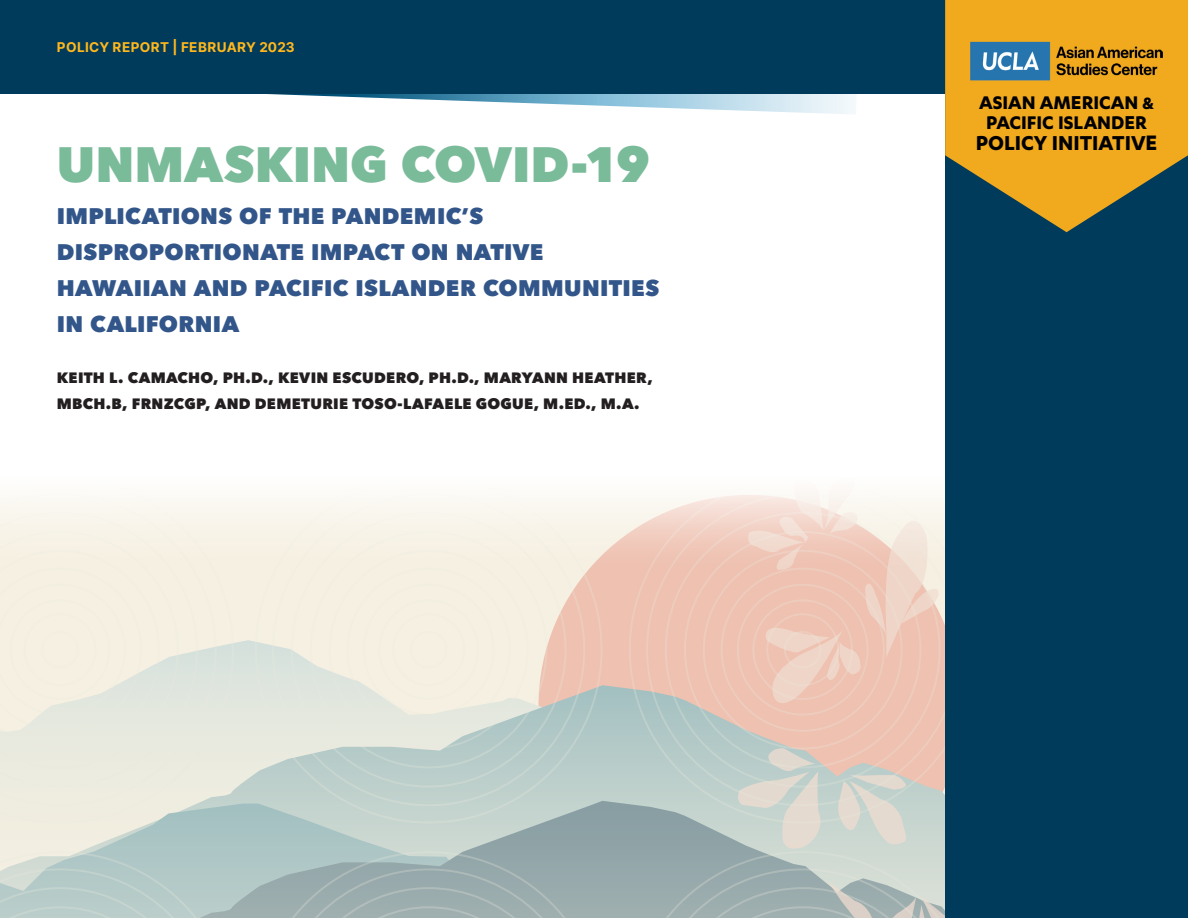
<style>
.page{position:relative;width:1188px;height:918px;background:#fff}
.page>*{position:absolute;margin:0;border:0;box-sizing:border-box;transform-origin:0 0}
._0a_chapter_title{font:800 49.5px "Avenir Next";color:#7abb99}
.t1{font:700 23.4px "Karbon";color:#000}
._0b_chapter_sub{font:800 22.5px/36px "Avenir Next";letter-spacing:.015em;color:#32568a}
.t2{font:700 21.3px/19.6px "Karbon";color:#000;text-align:center}
._00body_author{font:800 15px/25.5px "Avenir Next";letter-spacing:.02em;color:#231f20}
._00project-date{font:13.5px "Inter";letter-spacing:.03em;color:#ffb81c}
.s1{font-size:21.75px}
.s2{font-size:19.2px}
.s3{font-size:24.3px}
</style>
<div class="page">
<svg style="left:234px;top:495px;width:711px;height:145px;fill:#f6f0e2"></svg>
<svg style="left:538px;top:495px;width:423px;height:422px;background:#efc6b7"></svg>
<svg style="left:234px;top:640px;width:711px;height:45px;background:#eedbcd"></svg>
<svg style="left:234px;top:685px;width:711px;height:116px;background:#cfd2cb"></svg>
<svg style="left:0;top:801px;width:629px;height:117px;background:#b6c7c4"></svg>
<svg style="left:748px;top:491px;width:191px;height:212px;background:#f0d0c3"></svg>
<svg style="left:629px;top:748px;width:316px;height:170px;background:#bcc5c0"></svg>
<svg style="left:255px;top:851px;width:348px;height:67px;background:#9eb0b1"></svg>
<svg style="left:0;top:851px;width:234px;height:67px;background:#b9cdc9"></svg>
<div style="left:752px;top:599px;width:101px;height:101px;border:2px solid #d9d8c4;border-radius:50%"></div>
<div style="left:766px;top:613px;width:73px;height:73px;border:2px solid #d9d8c4;border-radius:50%"></div>
<div style="left:784px;top:631px;width:37px;height:37px;border:2px solid #d9d8c4;border-radius:50%"></div>
<div style="left:378px;top:599px;width:101px;height:101px;border:2px solid #d9d8c4;border-radius:50%"></div>
<div style="left:392px;top:613px;width:73px;height:73px;border:2px solid #d9d8c4;border-radius:50%"></div>
<div style="left:410px;top:631px;width:37px;height:37px;border:2px solid #d9d8c4;border-radius:50%"></div>
<svg style="left:0;top:498px;width:234px;height:326px;background:#e4e6dc"></svg>
<svg style="left:0;top:497px;width:217px;height:309px"></svg>
<svg style="left:0;top:512px;width:198px;height:276px;background:#f0eee3"></svg>
<svg style="left:0;top:531px;width:179px;height:237px;background:#f0ede1"></svg>
<div style="left:10px;top:599px;width:100px;height:101px;border:2px solid #d9d8c4;border-radius:50%"></div>
<div style="left:24px;top:613px;width:73px;height:73px;border:2px solid #d9d8c4;border-radius:50%"></div>
<div style="left:41px;top:631px;width:38px;height:37px;border:2px solid #d9d8c4;border-radius:50%"></div>
<svg style="left:268px;top:94px;width:588px;height:20px"></svg>
<div style="left:0;top:0;width:1188px;height:94px;background:#003b5c"></div>
<div style="left:945px;top:0;width:243px;height:918px;background:#003b5c"></div>
<svg style="left:945px;top:0;width:243px;height:232px;fill:#f1a91e"></svg>
<img style="left:971px;top:25px;width:191px;height:73px">
<p class="_00project-date" style="left:57px;top:37px;width:239px">POLICY REPORT | FEBRUARY 2023</p>
<p class="_0a_chapter_title" style="left:57px;top:134px;width:595px">UNMASKING COVID-19</p>
<p class="_0b_chapter_sub" style="left:57px;top:198px;width:604px">IMPLICATIONS OF THE PANDEMIC’S<br>DISPROPORTIONATE IMPACT ON NATIVE<br>HAWAIIAN AND PACIFIC ISLANDER COMMUNITIES<br>IN CALIFORNIA</p>
<p class="_00body_author" style="left:57px;top:365px;width:597px">KEITH L. CAMACHO, PH.D., KEVIN ESCUDERO, PH.D., MARYANN HEATHER,<br>MBCH.B, FRNZCGP, AND DEMETURIE TOSO-LAFAELE GOGUE, M.ED., M.A.</p>
<p class="t2" style="left:979px;top:92px;width:177px">ASIAN AM<span class="s1">E</span>RICAN <span class="s2">&amp;<br></span>PACIFIC ISLAND<span class="s1">E</span>R</p>
<p class="t1" style="left:976px;top:129px;width:183px">POLICY INITIATIV<span class="s3">E</span></p>
</div>
